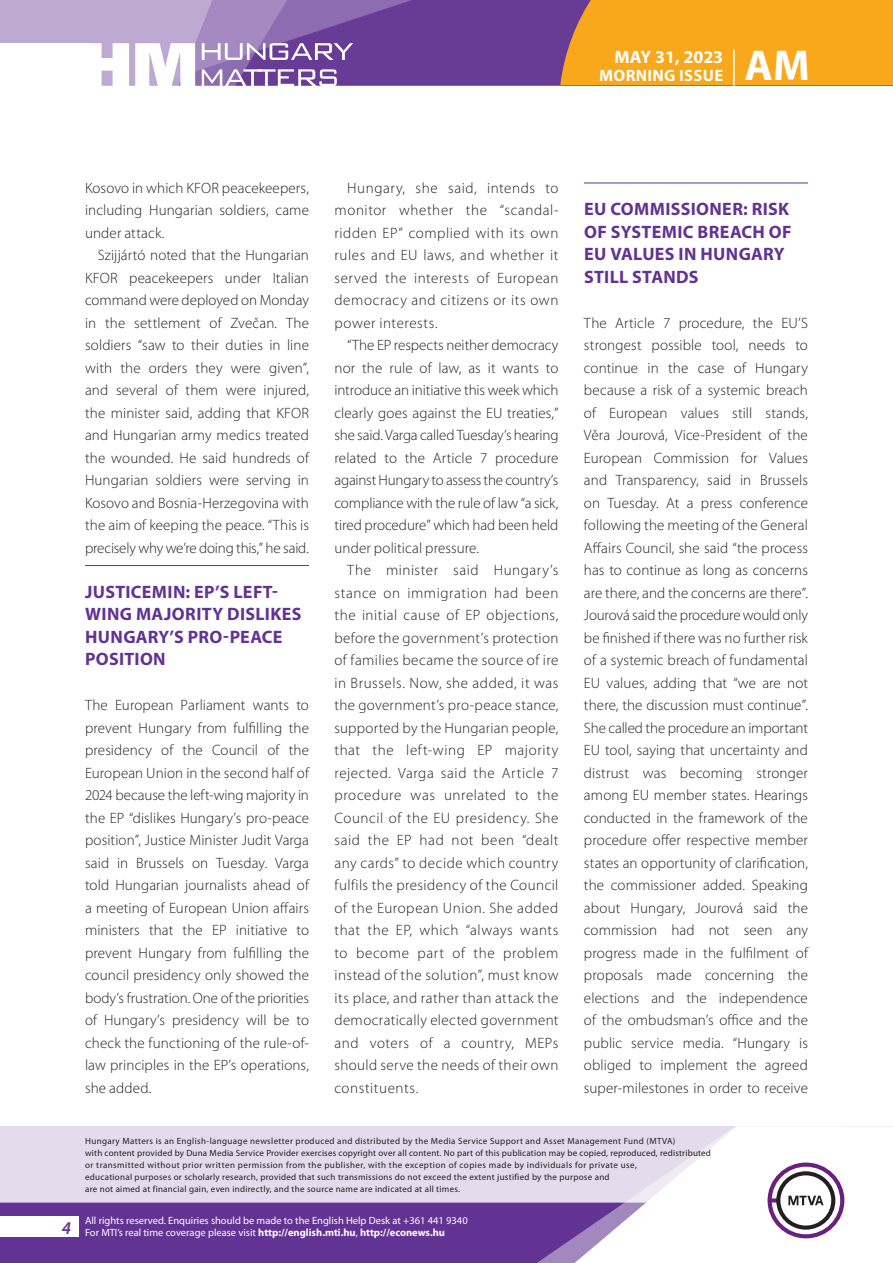
<style>
.page{position:relative;width:893px;height:1263px;background:#fff}
.page>*{position:absolute;margin:0;border:0;box-sizing:border-box;transform-origin:0 0}
.t1{font:700 43.35px "Myriad Pro";color:#fff}
._01_cimsor{font:700 18px/22.5px "Myriad Pro";letter-spacing:.02em;color:#623393}
.t2{font:700 18px "Myriad Pro";color:#fff}
.t3{font:italic 600 18px "Myriad Pro";color:#623393}
.t4{font:700 16.5px "Myriad Pro";letter-spacing:.02em;color:#fff}
._03_kenyer_szöveg-1{font:300 15px/22.5px "Myriad Pro";letter-spacing:.01em;color:#231f20;text-align:justify}
._03_kenyer_szöveg-2{font:300 15px/22.5px "Myriad Pro";letter-spacing:.02em;color:#231f20;text-align:justify}
.t5{font:10.5px/12px "Myriad Pro";color:#fff}
.t6{font:9px/12px "Myriad Pro";letter-spacing:.03em;color:#231f20}
.s1{font-weight:700}
</style>
<div class="page">
<div style="left:0;top:1126px;width:893px;height:137px;background:#e4dcec"></div>
<div style="left:0;top:1202px;width:506px;height:61px;background:#623393"></div>
<div style="left:506px;top:1202px;width:43px;height:61px;background:#623393"></div>
<svg style="left:549px;top:1126px;width:344px;height:137px;fill:#fff"></svg>
<svg style="left:767px;top:1162px;width:77px;height:76px;background:#c5b8c8"></svg>
<div style="left:0;top:1216px;width:79px;height:20px;background:#fff"></div>
<div style="left:0;top:0;width:893px;height:85px;background:#683b97"></div>
<div style="left:560px;top:0;width:333px;height:85px;background:#f9a71b"></div>
<hr style="left:733px;top:49px;width:2px;height:37px;background:#fff">
<svg style="left:0;top:0;width:479px;height:86px"></svg>
<hr style="left:85px;top:565px;width:224px;height:1px;background:#623393">
<hr style="left:584px;top:183px;width:224px;height:1px;background:#623393">
<p class="t2" style="left:614px;top:45px;width:110px">May 31, 2023</p>
<p class="t4" style="left:599px;top:65px;width:125px">MORNING ISSUE</p>
<h1 class="t1" style="left:745px;top:37px;width:67px">AM</h1>
<p class="_03_kenyer_szöveg-1" style="left:85px;top:176px;width:225px">Kosovo in which KFOR peacekeepers, including Hungarian soldiers, came under attack.</p>
<p class="_03_kenyer_szöveg-2" style="left:85px;top:244px;width:225px;text-indent:13px">Szijjártó noted that the Hungarian KFOR peacekeepers under Italian command were deployed on Monday in the settlement of Zvečan. The soldiers “saw to their duties in line with the orders they were given”, and several of them were injured, the minister said, adding that KFOR and Hungarian army medics treated the wounded. He said hundreds of Hungarian soldiers were serving in Kosovo and Bosnia-Herzegovina with the aim of keeping the peace. “This is precisely why we’re doing this,” he said.</p>
<p class="_01_cimsor" style="left:85px;top:580px;width:218px">JUSTICEMIN: EP’S LEFT-<br>WING MAJORITY DISLIKES<br>HUNGARY’S PRO-PEACE<br>POSITION</p>
<p class="_03_kenyer_szöveg-1" style="left:85px;top:694px;width:225px">The European Parliament wants to prevent Hungary from fulfilling the presidency of the Council of the European Union in the second half of 2024 because the left-wing majority in the EP “dislikes Hungary’s pro-peace position”, Justice Minister Judit Varga said in Brussels on Tuesday. Varga told Hungarian journalists ahead of a meeting of European Union affairs ministers that the EP initiative to prevent Hungary from fulfilling the council presidency only showed the body’s frustration. One of the priorities of Hungary’s presidency will be to check the functioning of the rule-of&shy;law principles in the EP’s operations, she added.</p>
<p class="_03_kenyer_szöveg-2" style="left:334px;top:176px;width:225px;text-indent:13px">Hungary, she said, intends to monitor whether the “scandal&shy;ridden EP” complied with its own rules and EU laws, and whether it served the interests of European democracy and citizens or its own power interests.</p>
<p class="_03_kenyer_szöveg-2" style="left:334px;top:334px;width:225px;text-indent:13px">“The EP respects neither democracy nor the rule of law, as it wants to introduce an initiative this week which clearly goes against the EU treaties,” she said. Varga called Tuesday’s hearing related to the Article 7 procedure against Hungary to assess the country’s compliance with the rule of law “a sick, tired procedure” which had been held under political pressure.</p>
<p class="_03_kenyer_szöveg-2" style="left:334px;top:559px;width:225px;text-indent:13px">The minister said Hungary’s stance on immigration had been the initial cause of EP objections, before the government’s protection of families became the source of ire in Brussels. Now, she added, it was the government’s pro-peace stance, supported by the Hungarian people, that the left-wing EP majority rejected. Varga said the Article 7 procedure was unrelated to the Council of the EU presidency. She said the EP had not been “dealt any cards” to decide which country fulfils the presidency of the Council of the European Union. She added that the EP, which “always wants to become part of the problem instead of the solution”, must know its place, and rather than attack the democratically elected government and voters of a country, MEPs should serve the needs of their own constituents.</p>
<p class="_01_cimsor" style="left:584px;top:197px;width:209px">EU COMMISSIONER: RISK<br>OF SYSTEMIC BREACH OF<br>EU VALUES IN HUNGARY<br>STILL STANDS</p>
<p class="_03_kenyer_szöveg-1" style="left:584px;top:311px;width:225px">The Article 7 procedure, the EU’S strongest possible tool, needs to continue in the case of Hungary because a risk of a systemic breach of European values still stands, Věra Jourová, Vice-President of the European Commission for Values and Transparency, said in Brussels on Tuesday. At a press conference following the meeting of the General Affairs Council, she said “the process has to continue as long as concerns are there, and the concerns are there”.<br>Jourová said the procedure would only be finished if there was no further risk of a systemic breach of fundamental EU values, adding that “we are not there, the discussion must continue”.<br>She called the procedure an important EU tool, saying that uncertainty and distrust was becoming stronger among EU member states. Hearings conducted in the framework of the procedure offer respective member states an opportunity of clarification, the commissioner added. Speaking about Hungary, Jourová said the commission had not seen any progress made in the fulfilment of proposals made concerning the elections and the independence of the ombudsman’s office and the public service media. “Hungary is obliged to implement the agreed super-milestones in order to receive</p>
<p class="t3" style="left:62px;top:1217px;width:11px">4</p>
<p class="t6" style="left:85px;top:1134px;width:627px">Hungary Matters is an English-language newsletter produced and distributed by the Media Service Support and Asset Management Fund (MTVA)<br>with content provided by Duna Media Service Provider exercises copyright over all content. No part of this publication may be copied, reproduced, redistributed or transmitted without prior written permission from the publisher, with the exception of copies made by individuals for private use,<br>educational purposes or scholarly research, provided that such transmissions do not exceed the extent justified by the purpose and<br>are not aimed at financial gain, even indirectly, and the source name are indicated at all times.</p>
<p class="t5" style="left:85px;top:1214px;width:384px">All rights reserved. Enquiries should be made to the English Help Desk at +361 441 9340<br>For MTI’s real time coverage please visit <span class="s1">http://english.mti.hu</span>, <span class="s1">http://econews.hu</span></p>
</div>
